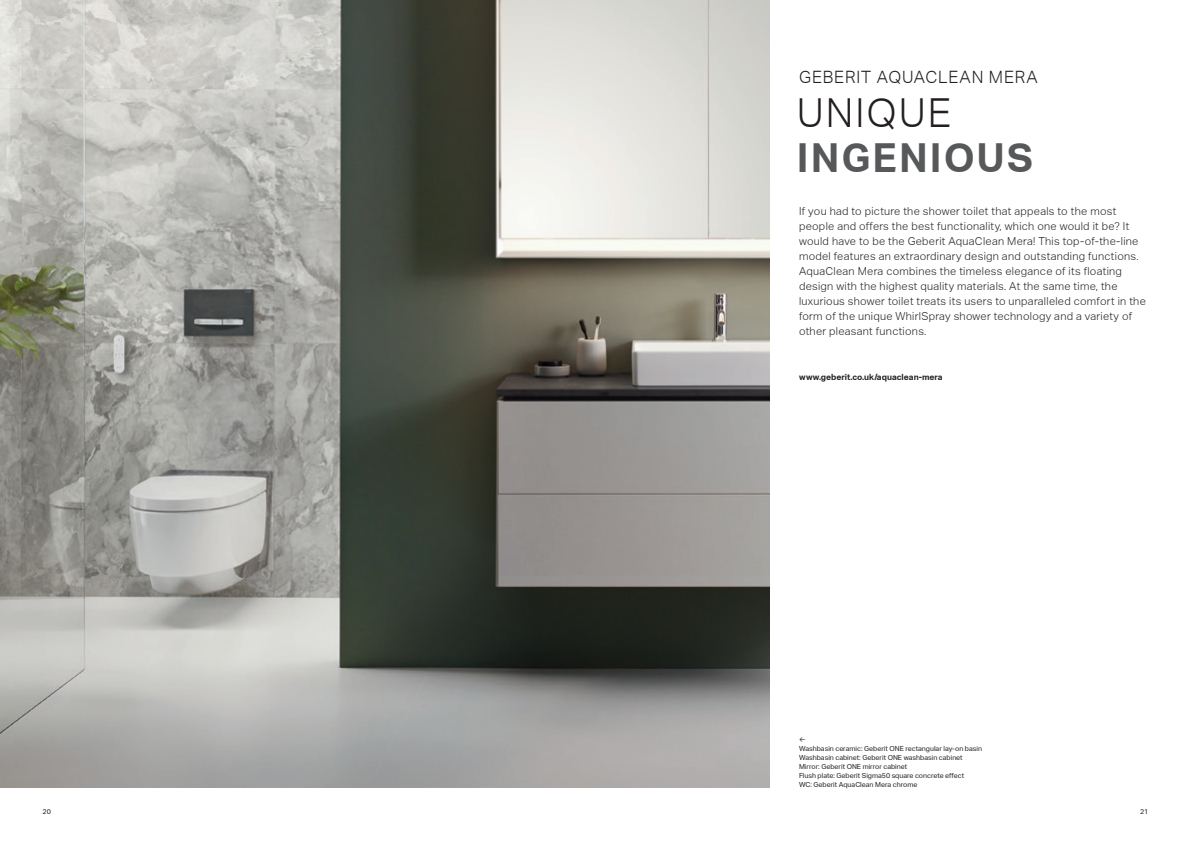
<style>
.page{position:relative;width:1191px;height:842px;background:#fff}
.page>*{position:absolute;margin:0;border:0;box-sizing:border-box;transform-origin:0 0}
.t1{font:700 40px "Aktiv Grotesk Geberit";letter-spacing:.05em;color:#57585a}
.t2{font:300 40px "Aktiv Grotesk Geberit";letter-spacing:.05em;color:#231f20}
.t3{font:300 17px "Aktiv Grotesk Geberit";letter-spacing:.05em;color:#231f20}
.t4{font:300 11px/15px "Aktiv Grotesk Geberit";letter-spacing:.025em;color:#231f20}
.t5{font:700 8.5px "Aktiv Grotesk Geberit";color:#231f20}
.t6{font:7px/9px "Aktiv Grotesk Geberit";color:#231f20}
</style>
<div class="page">
<img style="left:0;top:0;width:769px;height:787px">
<h2 class="t3" style="left:799px;top:68px;width:240px">GEBERIT AQUACLEAN MERA</h2>
<h1 class="t2" style="left:797px;top:90px;width:156px">UNIQUE</h1>
<h1 class="t1" style="left:797px;top:135px;width:237px">INGENIOUS</h1>
<p class="t4" style="left:799px;top:204px;width:348px">If you had to picture the shower toilet that appeals to the most people and offers the best functionality, which one would it be? It would have to be the Geberit AquaClean Mera! This top-of-the-line model features an extraordinary design and outstanding functions.<br>AquaClean Mera combines the timeless elegance of its floating design with the highest quality materials. At the same time, the luxurious shower toilet treats its users to unparalleled comfort in the form of the unique WhirlSpray shower technology and a variety of other pleasant functions.</p>
<p class="t5" style="left:799px;top:372px;width:145px">www.geberit.co.uk/aquaclean-mera</p>
<p class="t6" style="left:799px;top:735px;width:184px">←<br>Washbasin ceramic: Geberit ONE rectangular lay-on basin Washbasin cabinet: Geberit ONE washbasin cabinet Mirror: Geberit ONE mirror cabinet<br>Flush plate: Geberit Sigma50 square concrete effect<br>WC: Geberit AquaClean Mera chrome</p>
<p class="t6" style="left:43px;top:807px;width:10px">20</p>
<p class="t6" style="left:1140px;top:807px;width:10px">21</p>
</div>
